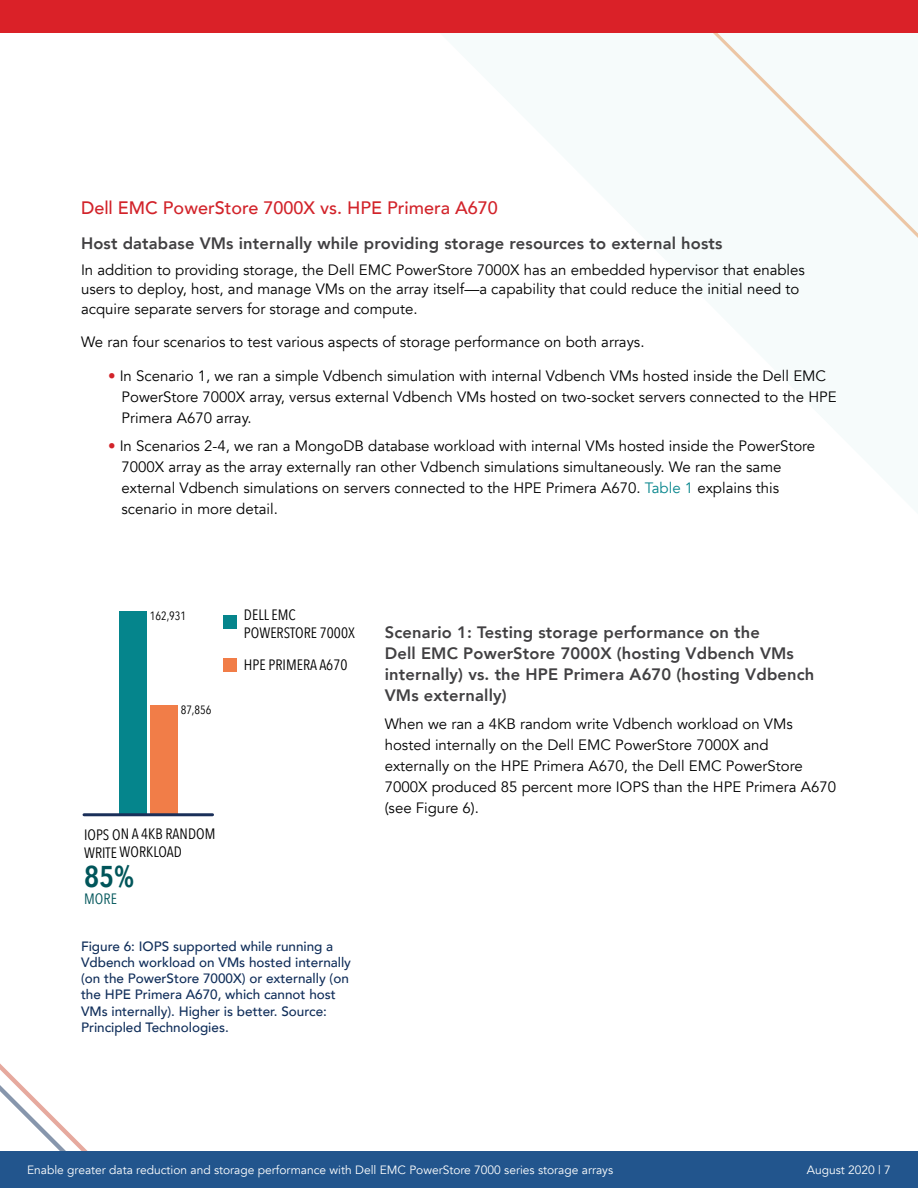
<style>
.page{position:relative;width:918px;height:1188px;background:#fff}
.page>*{position:absolute;margin:0;border:0;box-sizing:border-box;transform-origin:0 0}
.t1{font:600 30px "Avenir Next Condensed";color:#00555a}
.t2{font:500 18px "Avenir";color:#d2232a}
.t3{font:800 16.5px/21px "Avenir";letter-spacing:.01em;color:#414042}
.t4{font:15px/21px "Avenir";color:#000}
.t5{font:15px/18px "Avenir Next Condensed";color:#000}
.t6{font:15px "Avenir Next Condensed";color:#00555a}
.t7{font:500 13.5px/16.2px "Avenir";color:#102e5a}
.t8{font:12px "Avenir";color:#fff}
.t9{font:12px "Avenir Next Condensed";color:#000}
.s1{color:#d2232a}
.s2{color:#06858c}
</style>
<div class="page">
<div style="left:699px;top:32px;width:219px;height:206px;background:#f6fbfb"></div>
<svg style="left:0;top:1063px;width:88px;height:88px"></svg>
<div style="left:150px;top:705px;width:28px;height:109px;background:#f17d48"></div>
<div style="left:119px;top:611px;width:28px;height:203px;background:#05858c"></div>
<hr style="left:84px;top:813px;width:129px;height:3px;background:#1a2f59">
<div style="left:223px;top:615px;width:14px;height:14px;background:#05858c"></div>
<div style="left:223px;top:658px;width:14px;height:14px;background:#f17d48"></div>
<div style="left:0;top:1151px;width:918px;height:37px;background:#22558d"></div>
<div style="left:0;top:0;width:918px;height:32px;background:#da2128"></div>
<p class="t2" style="left:81px;top:192px;width:418px">Dell EMC PowerStore 7000X vs. HPE Primera A670</p>
<p class="t3" style="left:81px;top:232px;width:643px">Host database VMs internally while providing storage resources to external hosts</p>
<p class="t4" style="left:81px;top:260px;width:725px;line-height:19.5px">In addition to providing storage, the Dell EMC PowerStore 7000X has an embedded hypervisor that enables users to deploy, host, and manage VMs on the array itself—a capability that could reduce the initial need to acquire separate servers for storage and compute.</p>
<p class="t4" style="left:81px;top:331px;width:565px">We ran four scenarios to test various aspects of storage performance on both arrays.</p>
<p class="t4" style="left:122px;top:366px;width:717px;text-indent:-14px"><span class="s1">•</span> In Scenario 1, we ran a simple Vdbench simulation with internal Vdbench VMs hosted inside the Dell EMC<br>PowerStore 7000X array, versus external Vdbench VMs hosted on two-socket servers connected to the HPE<br>Primera A670 array.</p>
<p class="t4" style="left:122px;top:436px;width:695px;text-indent:-14px"><span class="s1">•</span> In Scenarios 2-4, we ran a MongoDB database workload with internal VMs hosted inside the PowerStore 7000X array as the array externally ran other Vdbench simulations simultaneously. We ran the same external Vdbench simulations on servers connected to the HPE Primera A670. <span class="s2">Table 1</span> explains this scenario in more detail.</p>
<p class="t9" style="left:150px;top:605px;width:38px">162,931</p>
<p class="t9" style="left:181px;top:699px;width:32px">87,856</p>
<p class="t5" style="left:244px;top:605px;width:112px">DELL EMC<br>POWERSTORE 7000X</p>
<p class="t5" style="left:244px;top:655px;width:105px">HPE PRIMERA A670</p>
<p class="t5" style="left:84px;top:824px;width:133px">IOPS ON A 4KB RANDOM<br>WRITE WORKLOAD</p>
<h1 class="t1" style="left:84px;top:850px;width:51px">85%</h1>
<p class="t6" style="left:84px;top:885px;width:34px">MORE</p>
<p class="t7" style="left:81px;top:937px;width:272px">Figure 6: IOPS supported while running a Vdbench workload on VMs hosted internally (on the PowerStore 7000X) or externally (on the HPE Primera A670, which cannot host VMs internally). Higher is better. Source:<br>Principled Technologies.</p>
<p class="t3" style="left:385px;top:622px;width:431px">Scenario 1: Testing storage performance on the<br>Dell EMC PowerStore 7000X (hosting Vdbench VMs internally) vs. the HPE Primera A670 (hosting Vdbench VMs externally)</p>
<p class="t4" style="left:385px;top:713px;width:453px">When we ran a 4KB random write Vdbench workload on VMs hosted internally on the Dell EMC PowerStore 7000X and externally on the HPE Primera A670, the Dell EMC PowerStore 7000X produced 85 percent more IOPS than the HPE Primera A670 (see Figure 6).</p>
<p class="t8" style="left:27px;top:1163px;width:588px">Enable greater data reduction and storage performance with Dell EMC PowerStore 7000 series storage arrays</p>
<p class="t8" style="left:807px;top:1163px;width:86px">August 2020 | 7</p>
</div>
